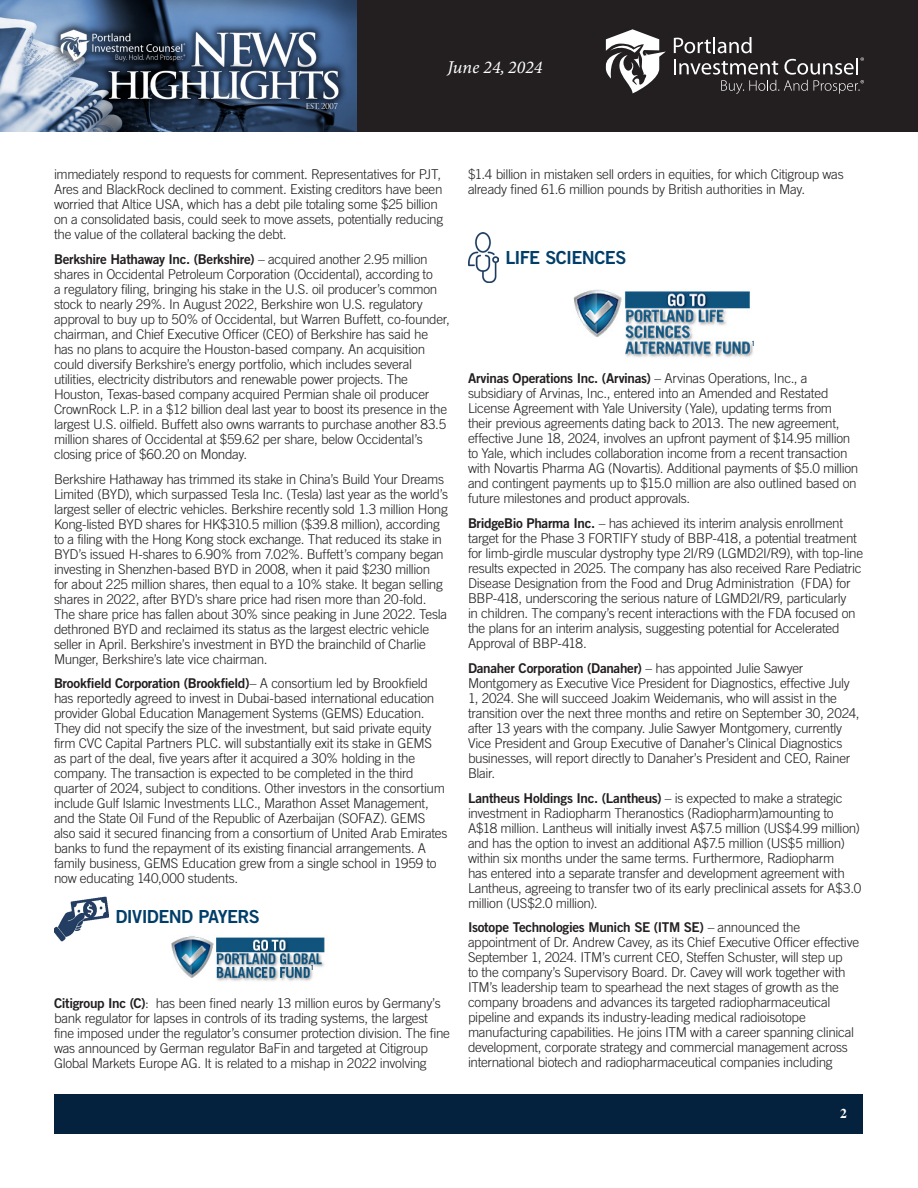
<style>
.page{position:relative;width:918px;height:1188px;background:#fff}
.page>*{position:absolute;margin:0;border:0;box-sizing:border-box;transform-origin:0 0}
.Article_-_Body{font:18px "Trade Gothic Bold Two";letter-spacing:-.035em;color:#003e69}
.t1{font:italic 18px "Minion Variable Concept";color:#fff}
.Article_-_Body-2{font:300 13.5px/15px "Trade Gothic";letter-spacing:-.025em;color:#231f20}
.t2{font:700 13.5px "Times";color:#fff}
.t3{font:7.05px "Trade Gothic Bold Cond Twenty";color:#003e69}
.s1{font-family:"Trade Gothic Bold Two";font-weight:400}
</style>
<div class="page">
<div style="left:356px;top:0;width:562px;height:132px;background:#231f20"></div>
<img style="left:0;top:0;width:356px;height:132px">
<svg style="left:674px;top:37px;width:190px;height:57px"></svg>
<svg style="left:606px;top:29px;width:60px;height:64px"></svg>
<div style="left:55px;top:1094px;width:808px;height:39px;background:#04213e"></div>
<img style="left:54px;top:897px;width:55px;height:44px">
<img style="left:171px;top:936px;width:154px;height:45px">
<img style="left:468px;top:232px;width:31px;height:51px">
<img style="left:574px;top:290px;width:179px;height:67px">
<h1 class="t1" style="left:447px;top:55px;width:97px">June 24, 2024</h1>
<p class="Article_-_Body-2" style="left:54px;top:167px;width:391px">immediately respond to requests for comment. Representatives for PJT, Ares and BlackRock declined to comment. Existing creditors have been worried that Altice USA, which has a debt pile totaling some $25 billion on a consolidated basis, could seek to move assets, potentially reducing the value of the collateral backing the debt.</p>
<p class="Article_-_Body-2" style="left:54px;top:251px;width:397px"><span class="s1">Berkshire Hathaway Inc. (Berkshire)</span> – acquired another 2.95 million shares in Occidental Petroleum Corporation (Occidental), according to<br>a regulatory filing, bringing his stake in the U.S. oil producer’s common stock to nearly 29%. In August 2022, Berkshire won U.S. regulatory approval to buy up to 50% of Occidental, but Warren Buffett, co-founder, chairman, and Chief Executive Officer (CEO) of Berkshire has said he has no plans to acquire the Houston-based company. An acquisition could diversify Berkshire’s energy portfolio, which includes several utilities, electricity distributors and renewable power projects. The Houston, Texas-based company acquired Permian shale oil producer CrownRock L.P. in a $12 billion deal last year to boost its presence in the largest U.S. oilfield. Buffett also owns warrants to purchase another 83.5 million shares of Occidental at $59.62 per share, below Occidental’s closing price of $60.20 on Monday.</p>
<p class="Article_-_Body-2" style="left:54px;top:471px;width:396px">Berkshire Hathaway has trimmed its stake in China’s Build Your Dreams Limited (BYD), which surpassed Tesla Inc. (Tesla) last year as the world’s largest seller of electric vehicles. Berkshire recently sold 1.3 million Hong Kong-listed BYD shares for HK$310.5 million ($39.8 million), according to a filing with the Hong Kong stock exchange. That reduced its stake in BYD’s issued H-shares to 6.90% from 7.02%. Buffett’s company began investing in Shenzhen-based BYD in 2008, when it paid $230 million<br>for about 225 million shares, then equal to a 10% stake. It began selling shares in 2022, after BYD’s share price had risen more than 20-fold.<br>The share price has fallen about 30% since peaking in June 2022. Tesla dethroned BYD and reclaimed its status as the largest electric vehicle seller in April. Berkshire’s investment in BYD the brainchild of Charlie Munger, Berkshire’s late vice chairman.</p>
<p class="Article_-_Body-2" style="left:54px;top:676px;width:395px"><span class="s1">Brookfield Corporation (Brookfield)</span>– A consortium led by Brookfield has reportedly agreed to invest in Dubai-based international education provider Global Education Management Systems (GEMS) Education.<br>They did not specify the size of the investment, but said private equity firm CVC Capital Partners PLC. will substantially exit its stake in GEMS as part of the deal, five years after it acquired a 30% holding in the company. The transaction is expected to be completed in the third quarter of 2024, subject to conditions. Other investors in the consortium include Gulf Islamic Investments LLC., Marathon Asset Management, and the State Oil Fund of the Republic of Azerbaijan (SOFAZ). GEMS also said it secured financing from a consortium of United Arab Emirates banks to fund the repayment of its existing financial arrangements. A family business, GEMS Education grew from a single school in 1959 to now educating 140,000 students.</p>
<p class="Article_-_Body" style="left:115px;top:906px;width:146px">DIVIDEND PAYERS</p>
<p class="t3" style="left:311px;top:963px;width:5px">1</p>
<p class="Article_-_Body-2" style="left:54px;top:996px;width:397px"><span class="s1">Citigroup Inc (C)</span>: has been fined nearly 13 million euros by Germany’s bank regulator for lapses in controls of its trading systems, the largest fine imposed under the regulator’s consumer protection division. The fine was announced by German regulator BaFin and targeted at Citigroup Global Markets Europe AG. It is related to a mishap in 2022 involving</p>
<p class="Article_-_Body-2" style="left:468px;top:167px;width:377px">$1.4 billion in mistaken sell orders in equities, for which Citigroup was already fined 61.6 million pounds by British authorities in May.</p>
<p class="Article_-_Body" style="left:505px;top:247px;width:122px">LIFE SCIENCES</p>
<p class="t3" style="left:752px;top:339px;width:5px">1</p>
<p class="Article_-_Body-2" style="left:468px;top:371px;width:392px"><span class="s1">Arvinas Operations Inc. (Arvinas)</span> – Arvinas Operations, Inc., a subsidiary of Arvinas, Inc., entered into an Amended and Restated License Agreement with Yale University (Yale), updating terms from their previous agreements dating back to 2013. The new agreement, effective June 18, 2024, involves an upfront payment of $14.95 million to Yale, which includes collaboration income from a recent transaction with Novartis Pharma AG (Novartis). Additional payments of $5.0 million and contingent payments up to $15.0 million are also outlined based on future milestones and product approvals.</p>
<p class="Article_-_Body-2" style="left:468px;top:516px;width:397px"><span class="s1">BridgeBio Pharma Inc.</span> – has achieved its interim analysis enrollment target for the Phase 3 FORTIFY study of BBP-418, a potential treatment for limb-girdle muscular dystrophy type 2I/R9 (LGMD2I/R9), with top-line results expected in 2025. The company has also received Rare Pediatric Disease Designation from the Food and Drug Administration (FDA) for BBP-418, underscoring the serious nature of LGMD2I/R9, particularly<br>in children. The company’s recent interactions with the FDA focused on the plans for an interim analysis, suggesting potential for Accelerated Approval of BBP-418.</p>
<p class="Article_-_Body-2" style="left:468px;top:660px;width:393px"><span class="s1">Danaher Corporation (Danaher)</span> – has appointed Julie Sawyer Montgomery as Executive Vice President for Diagnostics, effective July 1, 2024. She will succeed Joakim Weidemanis, who will assist in the transition over the next three months and retire on September 30, 2024, after 13 years with the company. Julie Sawyer Montgomery, currently Vice President and Group Executive of Danaher’s Clinical Diagnostics businesses, will report directly to Danaher’s President and CEO, Rainer Blair.</p>
<p class="Article_-_Body-2" style="left:468px;top:790px;width:395px"><span class="s1">Lantheus Holdings Inc. (Lantheus)</span> – is expected to make a strategic investment in Radiopharm Theranostics (Radiopharm)amounting to A$18 million. Lantheus will initially invest A$7.5 million (US$4.99 million) and has the option to invest an additional A$7.5 million (US$5 million) within six months under the same terms. Furthermore, Radiopharm<br>has entered into a separate transfer and development agreement with Lantheus, agreeing to transfer two of its early preclinical assets for A$3.0 million (US$2.0 million).</p>
<p class="Article_-_Body-2" style="left:468px;top:920px;width:393px"><span class="s1">Isotope Technologies Munich SE (ITM SE)</span> – announced the appointment of Dr. Andrew Cavey, as its Chief Executive Officer effective September 1, 2024. ITM’s current CEO, Steffen Schuster, will step up<br>to the company’s Supervisory Board. Dr. Cavey will work together with ITM’s leadership team to spearhead the next stages of growth as the company broadens and advances its targeted radiopharmaceutical pipeline and expands its industry-leading medical radioisotope manufacturing capabilities. He joins ITM with a career spanning clinical development, corporate strategy and commercial management across international biotech and radiopharmaceutical companies including</p>
<p class="t2" style="left:840px;top:1100px;width:8px">2</p>
</div>
